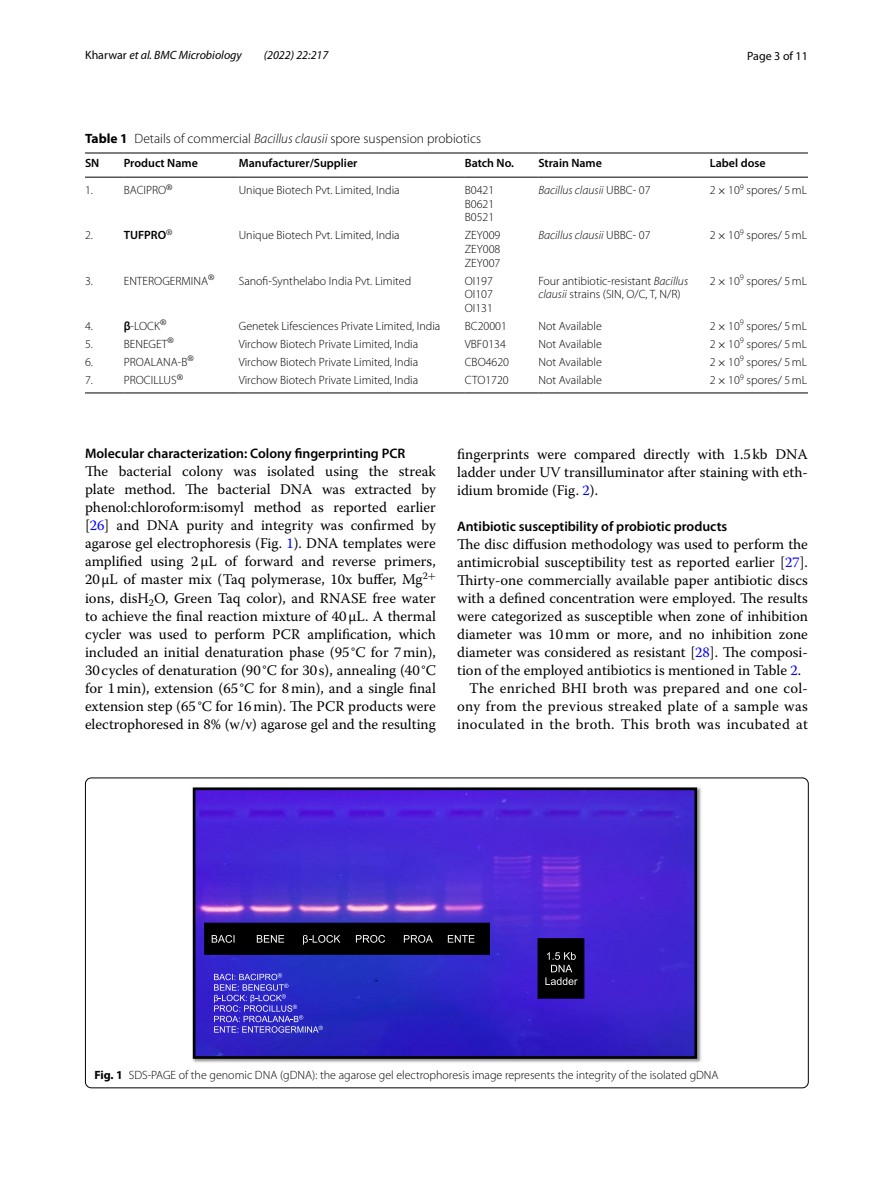
<style>
.page{position:relative;width:893px;height:1187px;background:#fff}
.page>*{position:absolute;margin:0;border:0;box-sizing:border-box;transform-origin:0 0}
.t1{font:14.7px/18px "Warnock Pro";color:#000;text-align:justify}
.t2{font:14.7px "Warnock Pro";letter-spacing:.02em;color:#000}
.t3{font:600 13.8px "Myriad Pro";color:#000}
.t4{font:300 13.5px "Myriad Pro";color:#000}
.t5{font:300 12px/13.5px "Myriad Pro";color:#000;text-align:justify}
.t6{font:600 12px "Myriad Pro";color:#000}
.t7{font:italic 300 12px "Myriad Pro";color:#000}
.t8{font:italic 12px "Myriad Pro";color:#000}
.t9{font:12px "Myriad Pro";color:#000}
.s1{font-style:normal}
.s2{font-weight:700}
.s3{font-style:italic}
.s4{font-family:"MTSY";font-weight:400}
.s5{font-weight:600}
.s6{color:#00f}
</style>
<div class="page">
<hr style="left:85px;top:153px;width:39px;height:1px;background:#000">
<hr style="left:85px;top:177px;width:39px;height:1px;background:#000">
<hr style="left:124px;top:153px;width:115px;height:1px;background:#000">
<hr style="left:124px;top:177px;width:115px;height:1px;background:#000">
<hr style="left:239px;top:153px;width:226px;height:1px;background:#000">
<hr style="left:239px;top:177px;width:226px;height:1px;background:#000">
<hr style="left:465px;top:153px;width:73px;height:1px;background:#000">
<hr style="left:465px;top:177px;width:73px;height:1px;background:#000">
<hr style="left:538px;top:153px;width:172px;height:1px;background:#000">
<hr style="left:538px;top:177px;width:172px;height:1px;background:#000">
<hr style="left:710px;top:153px;width:98px;height:1px;background:#000">
<hr style="left:710px;top:177px;width:98px;height:1px;background:#000">
<hr style="left:85px;top:392px;width:39px;height:1px;background:#000">
<hr style="left:124px;top:392px;width:115px;height:1px;background:#000">
<hr style="left:239px;top:392px;width:226px;height:1px;background:#000">
<hr style="left:465px;top:392px;width:73px;height:1px;background:#000">
<hr style="left:538px;top:392px;width:172px;height:1px;background:#000">
<hr style="left:710px;top:392px;width:98px;height:1px;background:#000">
<img style="left:192px;top:786px;width:509px;height:277px">
<div style="left:193px;top:787px;width:504px;height:271px;border:3px solid #000"></div>
<div style="left:204px;top:922px;width:286px;height:32px;background:#000;border:1px solid #000"></div>
<svg style="left:212px;top:935px;width:22px;height:7px"></svg>
<svg style="left:257px;top:935px;width:27px;height:7px"></svg>
<svg style="left:303px;top:935px;width:37px;height:9px"></svg>
<svg style="left:356px;top:935px;width:29px;height:7px"></svg>
<svg style="left:404px;top:935px;width:29px;height:7px"></svg>
<svg style="left:448px;top:935px;width:26px;height:7px"></svg>
<div style="left:538px;top:938px;width:46px;height:60px;background:#000;border:1px solid #000"></div>
<svg style="left:545px;top:952px;width:32px;height:32px"></svg>
<svg style="left:214px;top:973px;width:109px;height:59px;background:#4945cd"></svg>
<p class="t8" style="left:85px;top:48px;width:158px"><span class="s1">Kharwar</span> et al. BMC Microbiology</p>
<p class="t8" style="left:264px;top:48px;width:66px">(2022) 22:217</p>
<p class="t9" style="left:747px;top:48px;width:62px">Page 3 of 11</p>
<p class="t4" style="left:85px;top:131px;width:398px"><span class="s2">Table 1</span> Details of commercial <span class="s3">Bacillus clausii</span> spore suspension probiotics</p>
<p class="t6" style="left:85px;top:156px;width:16px">SN</p>
<p class="t6" style="left:124px;top:156px;width:76px">Product Name</p>
<p class="t6" style="left:239px;top:156px;width:120px">Manufacturer/Supplier</p>
<p class="t6" style="left:465px;top:156px;width:51px">Batch No.</p>
<p class="t6" style="left:538px;top:156px;width:65px">Strain Name</p>
<p class="t6" style="left:710px;top:156px;width:57px">Label dose</p>
<p class="t5" style="left:85px;top:184px;width:9px">1.</p>
<p class="t5" style="left:124px;top:184px;width:50px">BACIPRO<sup>®</sup></p>
<p class="t5" style="left:239px;top:184px;width:162px">Unique Biotech Pvt. Limited, India</p>
<p class="t5" style="left:465px;top:184px;width:31px">B0421<br>B0621<br>B0521</p>
<p class="t7" style="left:538px;top:184px;width:114px">Bacillus clausii <span class="s1">UBBC- 07</span></p>
<p class="t5" style="left:710px;top:184px;width:99px">2<span class="s4">×</span> -10<sup>9</sup> spores/ 5mL</p>
<p class="t5" style="left:85px;top:229px;width:9px">2.</p>
<p class="t6" style="left:124px;top:228px;width:50px">TUFPRO<sup>®</sup></p>
<p class="t5" style="left:239px;top:229px;width:162px">Unique Biotech Pvt. Limited, India</p>
<p class="t5" style="left:465px;top:229px;width:37px">ZEY009<br>ZEY008<br>ZEY007</p>
<p class="t7" style="left:538px;top:229px;width:114px">Bacillus clausii <span class="s1">UBBC- 07</span></p>
<p class="t5" style="left:710px;top:229px;width:99px">2<span class="s4">×</span> -10<sup>9</sup> spores/ 5mL</p>
<p class="t5" style="left:85px;top:274px;width:9px">3.</p>
<p class="t5" style="left:124px;top:274px;width:92px">ENTEROGERMINA<sup>®</sup></p>
<p class="t5" style="left:239px;top:274px;width:174px">Sanofi-Synthelabo India Pvt. Limited</p>
<p class="t5" style="left:465px;top:274px;width:30px">OI197<br>OI107<br>OI131</p>
<p class="t5" style="left:538px;top:274px;width:151px">Four antibiotic-resistant <span class="s3">Bacillus clausii</span> strains (SIN, O/C, T, N/R)</p>
<p class="t5" style="left:710px;top:274px;width:99px">2<span class="s4">×</span> -10<sup>9</sup> spores/ 5mL</p>
<p class="t5" style="left:85px;top:319px;width:9px">4.</p>
<p class="t5" style="left:124px;top:319px;width:44px"><span class="s5">β</span>-LOCK<sup>®</sup></p>
<p class="t5" style="left:239px;top:319px;width:203px">Genetek Lifesciences Private Limited, India</p>
<p class="t5" style="left:465px;top:319px;width:44px">BC20001</p>
<p class="t5" style="left:538px;top:319px;width:65px">Not Available</p>
<p class="t5" style="left:710px;top:319px;width:99px">2<span class="s4">×</span> -10<sup>9</sup> spores/ 5mL</p>
<p class="t5" style="left:85px;top:337px;width:9px">5.</p>
<p class="t5" style="left:124px;top:337px;width:52px">BENEGET<sup>®</sup></p>
<p class="t5" style="left:239px;top:337px;width:181px">Virchow Biotech Private Limited, India</p>
<p class="t5" style="left:465px;top:337px;width:43px">VBF0134</p>
<p class="t5" style="left:538px;top:337px;width:65px">Not Available</p>
<p class="t5" style="left:710px;top:337px;width:99px">2<span class="s4">×</span> -10<sup>9</sup> spores/ 5mL</p>
<p class="t5" style="left:85px;top:355px;width:9px">6.</p>
<p class="t5" style="left:124px;top:355px;width:72px">PROALANA-B<sup>®</sup></p>
<p class="t5" style="left:239px;top:355px;width:181px">Virchow Biotech Private Limited, India</p>
<p class="t5" style="left:465px;top:355px;width:46px">CBO4620</p>
<p class="t5" style="left:538px;top:355px;width:65px">Not Available</p>
<p class="t5" style="left:710px;top:355px;width:99px">2<span class="s4">×</span> -10<sup>9</sup> spores/ 5mL</p>
<p class="t5" style="left:85px;top:374px;width:9px">7.</p>
<p class="t5" style="left:124px;top:374px;width:61px">PROCILLUS<sup>®</sup></p>
<p class="t5" style="left:239px;top:374px;width:181px">Virchow Biotech Private Limited, India</p>
<p class="t5" style="left:465px;top:374px;width:46px">CTO1720</p>
<p class="t5" style="left:538px;top:374px;width:65px">Not Available</p>
<p class="t5" style="left:710px;top:374px;width:99px">2<span class="s4">×</span> -10<sup>9</sup> spores/ 5mL</p>
<p class="t3" style="left:85px;top:445px;width:322px">Molecular characterization: Colony fingerprinting PCR</p>
<p class="t1" style="left:85px;top:462px;width:352px">The bacterial colony was isolated using the streak plate method. The bacterial DNA was extracted by phenol:chloroform:isomyl method as reported earlier [<span class="s6">26</span>] and DNA purity and integrity was confirmed by agarose gel electrophoresis (Fig. <span class="s6">1</span>). DNA templates were amplified using 2μL of forward and reverse primers, 20μL of master mix (Taq polymerase, 10x buffer, Mg<sup>2</sup><sup>+ </sup>ions, disH<sub>2</sub>O, Green Taq color), and RNASE free water to achieve the final reaction mixture of 40μL. A thermal cycler was used to perform PCR amplification, which included an initial denaturation phase (95°C for 7min), 30cycles of denaturation (90°C for 30s), annealing (40°C for 1min), extension (65°C for 8min), and a single final extension step (65°C for 16min). The PCR products were electrophoresed in 8% (w/v) agarose gel and the resulting</p>
<p class="t1" style="left:457px;top:445px;width:352px">fingerprints were compared directly with 1.5 kb DNA ladder under UV transilluminator after staining with eth&shy;idium bromide (Fig. <span class="s6">2</span>).</p>
<p class="t3" style="left:457px;top:517px;width:272px">Antibiotic susceptibility of probiotic products</p>
<p class="t1" style="left:457px;top:535px;width:352px">The disc diffusion methodology was used to perform the</p>
<p class="t1" style="left:457px;top:553px;width:352px">antimicrobial susceptibility test as reported earlier [<span class="s6">27</span>].</p>
<p class="t1" style="left:457px;top:571px;width:352px">Thirty-one commercially available paper antibiotic discs</p>
<p class="t1" style="left:457px;top:589px;width:352px">with a defined concentration were employed. The results</p>
<p class="t1" style="left:457px;top:607px;width:352px">were categorized as susceptible when zone of inhibition</p>
<p class="t1" style="left:457px;top:625px;width:352px">diameter was 10mm or more, and no inhibition zone</p>
<p class="t1" style="left:457px;top:643px;width:352px">diameter was considered as resistant [<span class="s6">28</span>]. The composi-</p>
<p class="t1" style="left:457px;top:661px;width:346px">tion of the employed antibiotics is mentioned in Table <span class="s6">2</span>.</p>
<p class="t2" style="left:469px;top:679px;width:340px">The enriched BHI broth was prepared and one col-</p>
<p class="t2" style="left:457px;top:697px;width:352px">ony from the previous streaked plate of a sample was</p>
<p class="t2" style="left:457px;top:715px;width:352px">inoculated in the broth. This broth was incubated at</p>
<p class="t5" style="left:94px;top:1067px;width:626px"><span class="s2">Fig. 1</span> SDS-PAGE of the genomic DNA (gDNA): the agarose gel electrophoresis image represents the integrity of the isolated gDNA</p>
</div>
